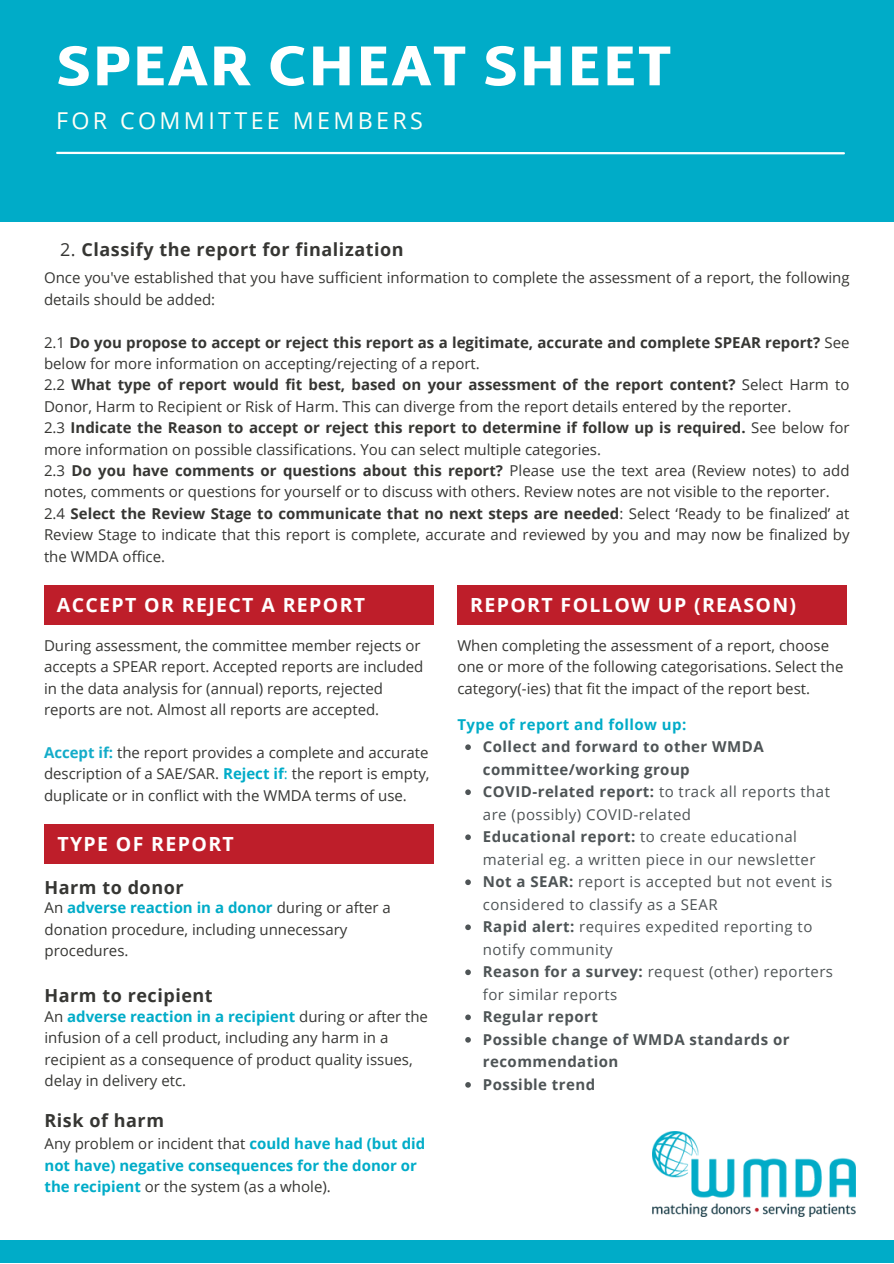
<style>
.page{position:relative;width:894px;height:1264px;background:#fff}
.page>*{position:absolute;margin:0;border:0;box-sizing:border-box;transform-origin:0 0}
.t1{font:900 57px "Martel Sans";letter-spacing:.02em;color:#fff}
.t2{font:23.25px "Open Sans";letter-spacing:.145em;color:#fffff7}
.t3{font:700 19.5px "Open Sans";letter-spacing:.07em;color:#fff}
.t4{font:700 18px "Open Sans";letter-spacing:.03em;color:#363633}
.t5{font:15px/21.3px "Open Sans";color:#363633}
.t6{font:15px/22.5px "Open Sans";letter-spacing:.03em;color:#4e5456}
.t7{font:700 15px/21.3px "Open Sans";color:#00acc8}
.t8{font:700 15px/22.5px "Open Sans";letter-spacing:.03em;color:#4e5456}
.t9{font:700 15px "Open Sans";letter-spacing:.03em;color:#00acc8}
.s1{font-weight:400}
.s2{font-weight:700}
.s3{font-weight:700;color:#13acc9}
.s4{font-weight:700;color:#00acc8}
.s5{color:#00acc8}
.s6{font-weight:400;color:#363633}
</style>
<div class="page">
<div style="left:0;top:0;width:893px;height:222px;background:#00acc8"></div>
<div style="left:0;top:1240px;width:893px;height:22px;background:#00acc8"></div>
<img style="left:652px;top:1131px;width:203px;height:85px">
<hr style="left:57px;top:152px;width:786px;height:2px;background:#fff">
<div style="left:457px;top:585px;width:389px;height:39px;background:#be1e2a"></div>
<svg style="left:465px;top:744px;width:5px;height:6px"></svg>
<svg style="left:465px;top:789px;width:5px;height:6px"></svg>
<svg style="left:465px;top:834px;width:5px;height:6px"></svg>
<svg style="left:465px;top:879px;width:5px;height:6px"></svg>
<svg style="left:465px;top:924px;width:5px;height:6px"></svg>
<svg style="left:465px;top:969px;width:5px;height:6px"></svg>
<svg style="left:465px;top:1014px;width:5px;height:6px"></svg>
<svg style="left:465px;top:1037px;width:5px;height:5px"></svg>
<svg style="left:465px;top:1082px;width:5px;height:5px"></svg>
<div style="left:44px;top:585px;width:389px;height:39px;background:#be1e2a"></div>
<div style="left:44px;top:824px;width:390px;height:40px;background:#be1e2a"></div>
<h1 class="t1" style="left:56px;top:32px;width:616px">SPEAR CHEAT SHEET</h1>
<h2 class="t2" style="left:56px;top:104px;width:368px">FOR COMMITTEE MEMBERS</h2>
<p class="t4" style="left:60px;top:237px;width:345px"><span class="s1">2.</span> Classify the report for finalization</p>
<p class="t5" style="left:44px;top:267px;width:806px">Once you've established that you have sufficient information to complete the assessment of a report, the following details should be added:</p>
<p class="t5" style="left:44px;top:331px;width:806px">2.1 <span class="s2">Do you propose to accept or reject this report as a legitimate, accurate and complete SPEAR report?</span> See below for more information on accepting/rejecting of a report.<br>2.2 <span class="s2">What type of report would fit best, based on your assessment of the report content?</span> Select Harm to Donor, Harm to Recipient or Risk of Harm. This can diverge from the report details entered by the reporter.<br>2.3 <span class="s2">Indicate the Reason to accept or reject this report to determine if follow up is required.</span> See below for more information on possible classifications. You can select multiple categories.<br>2.3 <span class="s2">Do you have comments or questions about this report?</span> Please use the text area (Review notes) to add notes, comments or questions for yourself or to discuss with others. Review notes are not visible to the reporter.<br>2.4 <span class="s2">Select the Review Stage to communicate that no next steps are needed</span>: Select ‘Ready to be finalized’ at Review Stage to indicate that this report is complete, accurate and reviewed by you and may now be finalized by the WMDA office.</p>
<h3 class="t3" style="left:57px;top:590px;width:310px">ACCEPT OR REJECT A REPORT</h3>
<p class="t5" style="left:44px;top:634px;width:381px">During assessment, the committee member rejects or accepts a SPEAR report. Accepted reports are included in the data analysis for (annual) reports, rejected reports are not. Almost all reports are accepted.</p>
<p class="t5" style="left:44px;top:741px;width:387px;text-align:justify"><span class="s3">Accept if:</span> the report provides a complete and accurate description of a SAE/SAR. <span class="s4">Reject if</span><span class="s5">:</span> the report is empty, duplicate or in conflict with the WMDA terms of use.</p>
<h3 class="t3" style="left:57px;top:829px;width:178px">TYPE OF REPORT</h3>
<p class="t4" style="left:44px;top:874px;width:140px">Harm to donor</p>
<p class="t5" style="left:44px;top:896px;width:348px">An <span class="s4">adverse reaction in a donor</span> during or after a donation procedure, including unnecessary procedures.</p>
<p class="t4" style="left:44px;top:982px;width:170px">Harm to recipient</p>
<p class="t5" style="left:44px;top:1005px;width:385px">An <span class="s4">adverse reaction in a recipient</span> during or after the infusion of a cell product, including any harm in a recipient as a consequence of product quality issues, delay in delivery etc.</p>
<p class="t4" style="left:44px;top:1107px;width:121px">Risk of harm</p>
<p class="t7" style="left:44px;top:1132px;width:382px"><span class="s6">Any problem or incident that</span> could have had (but did not have) negative consequences for the donor or the recipient <span class="s6">or the system (as a whole).</span></p>
<h3 class="t3" style="left:470px;top:590px;width:327px">REPORT FOLLOW UP (REASON)</h3>
<p class="t5" style="left:457px;top:634px;width:387px">When completing the assessment of a report, choose one or more of the following categorisations. Select the category(-ies) that fit the impact of the report best.</p>
<p class="t9" style="left:457px;top:713px;width:230px">Type of report and follow up:</p>
<p class="t6" style="left:482px;top:735px;width:351px"><span class="s2">Collect and forward to other WMDA committee/working group<br>COVID-related report:</span> to track all reports that are (possibly) COVID-related<br><span class="s2">Educational report:</span> to create educational material eg. a written piece in our newsletter <span class="s2">Not a SEAR:</span> report is accepted but not event is considered to classify as a SEAR<br><span class="s2">Rapid alert:</span> requires expedited reporting to notify community<br><span class="s2">Reason for a survey:</span> request (other) reporters for similar reports</p>
<p class="t8" style="left:482px;top:1005px;width:308px">Regular report<br>Possible change of WMDA standards or recommendation<br>Possible trend</p>
</div>
